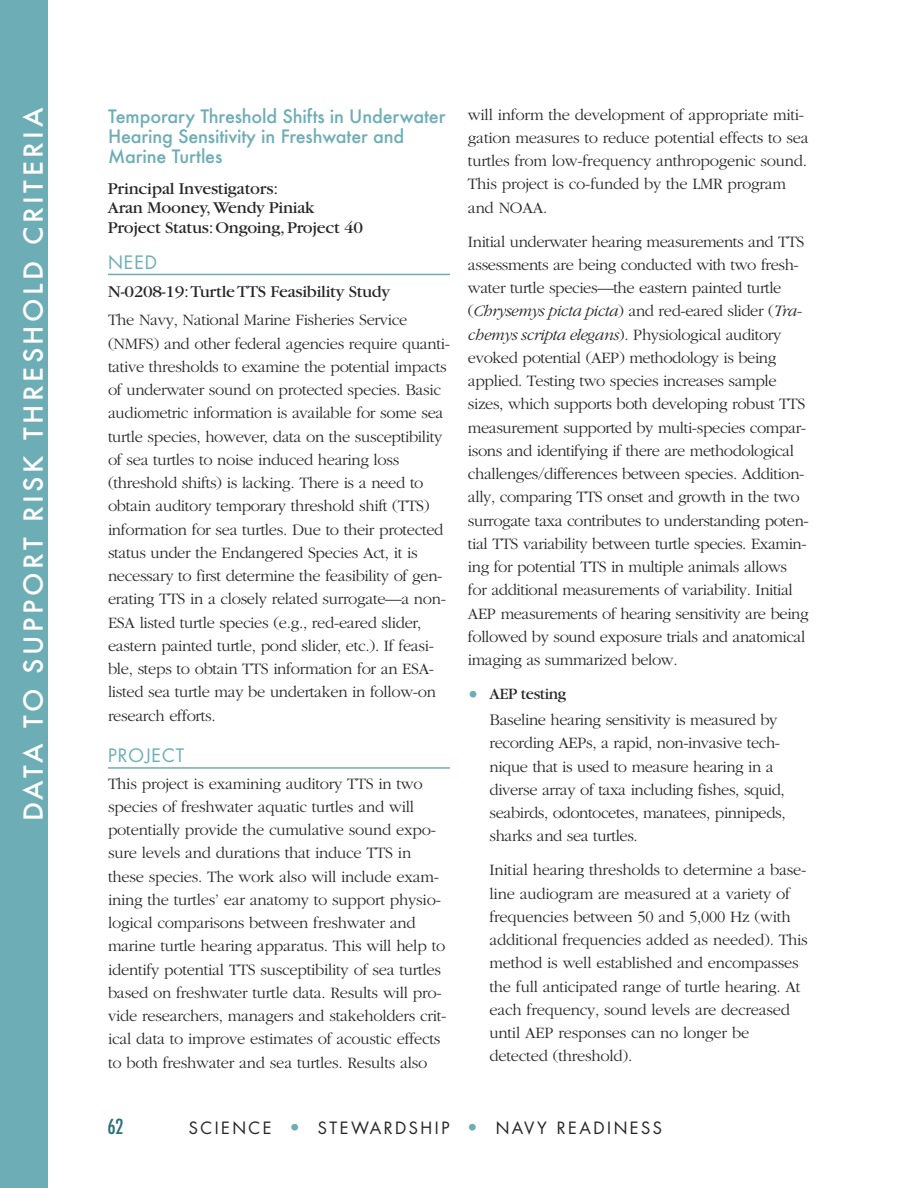
<style>
.page{position:relative;width:918px;height:1188px;background:#fff}
.page>*{position:absolute;margin:0;border:0;box-sizing:border-box;transform-origin:0 0}
.t1{font:500 25.5px "Futura";letter-spacing:.135em;color:#fff}
.t2{font:condensed 20.25px "Futura";color:#30707e}
.t3{font:500 18px/20.2px "Futura";letter-spacing:-.01em;color:#6daeb6}
.t4{font:18px "Futura";letter-spacing:.05em;color:#6daeb6}
.t5{font:17.25px/19.5px "Garamond";letter-spacing:-.015em;color:#272526;scale:1.05 1}
.t6{font:300 16.5px/23.2px "Garamond";letter-spacing:-.02em;color:#272526}
.t7{font:16.5px "Futura";letter-spacing:.15em;color:#272526}
.t8{font:16.5px "Garamond";letter-spacing:-.025em;color:#272526}
.s1{font-style:italic}
.s2{font-family:"Futura";font-size:18px;color:#6daeb6}
.s3{font-size:18px;color:#6daeb6}
</style>
<div class="page">
<div style="left:0;top:0;width:47px;height:1188px;background:#6daeb6"></div>
<hr style="left:108px;top:274px;width:342px;height:1px;background:#6daeb6">
<hr style="left:108px;top:767px;width:342px;height:2px;background:#6daeb6">
<p class="t1" style="left:16px;top:821px;width:715px;rotate:-90deg">DATA TO SUPPORT RISK THRESHOLD CRITERIA</p>
<p class="t3" style="left:108px;top:106px;width:339px">Temporary Threshold Shifts in Underwater<br>Hearing Sensitivity in Freshwater and<br>Marine Turtles</p>
<p class="t5" style="left:108px;top:180px;width:245px">Principal Investigators:<br>Aran Mooney,Wendy Piniak<br>Project Status: Ongoing, Project 40</p>
<p class="t4" style="left:108px;top:254px;width:51px">NEED</p>
<p class="t5" style="left:108px;top:283px;width:270px">N-0208-19: Turtle TTS Feasibility Study</p>
<p class="t6" style="left:108px;top:310px;width:343px">The Navy, National Marine Fisheries Service (NMFS) and other federal agencies require quanti&shy;tative thresholds to examine the potential impacts of underwater sound on protected species. Basic audiometric information is available for some sea turtle species, however, data on the susceptibility of sea turtles to noise induced hearing loss (threshold shifts) is lacking. There is a need to obtain auditory temporary threshold shift (TTS) information for sea turtles. Due to their protected status under the Endangered Species Act, it is necessary to first determine the feasibility of gen&shy;erating TTS in a closely related surrogate—a non-ESA listed turtle species (e.g., red-eared slider, eastern painted turtle, pond slider, etc.). If feasi&shy;ble, steps to obtain TTS information for an ESA&shy;listed sea turtle may be undertaken in follow-on research efforts.</p>
<p class="t4" style="left:108px;top:748px;width:78px">PROJECT</p>
<p class="t6" style="left:108px;top:773px;width:340px">This project is examining auditory TTS in two species of freshwater aquatic turtles and will potentially provide the cumulative sound expo&shy;sure levels and durations that induce TTS in these species. The work also will include exam&shy;ining the turtles’ ear anatomy to support physio&shy;logical comparisons between freshwater and marine turtle hearing apparatus. This will help to identify potential TTS susceptibility of sea turtles based on freshwater turtle data. Results will pro&shy;vide researchers, managers and stakeholders crit&shy;ical data to improve estimates of acoustic effects to both freshwater and sea turtles. Results also</p>
<p class="t6" style="left:468px;top:104px;width:342px">will inform the development of appropriate miti&shy;gation measures to reduce potential effects to sea turtles from low-frequency anthropogenic sound.<br>This project is co-funded by the LMR program and NOAA.</p>
<p class="t6" style="left:468px;top:231px;width:342px">Initial underwater hearing measurements and TTS assessments are being conducted with two fresh&shy;water turtle species—the eastern painted turtle (<span class="s1">Chrysemys picta picta</span>) and red-eared slider (<span class="s1">Tra&shy;chemys scripta elegans</span>). Physiological auditory evoked potential (AEP) methodology is being applied. Testing two species increases sample sizes, which supports both developing robust TTS measurement supported by multi-species compar&shy;isons and identifying if there are methodological challenges/differences between species. Addition&shy;ally, comparing TTS onset and growth in the two surrogate taxa contributes to understanding poten&shy;tial TTS variability between turtle species. Examin&shy;ing for potential TTS in multiple animals allows for additional measurements of variability. Initial AEP measurements of hearing sensitivity are being followed by sound exposure trials and anatomical imaging as summarized below.</p>
<p class="t8" style="left:468px;top:688px;width:100px"><span class="s2">•</span> AEP testing</p>
<p class="t6" style="left:490px;top:710px;width:298px">Baseline hearing sensitivity is measured by recording AEPs, a rapid, non-invasive tech&shy;nique that is used to measure hearing in a diverse array of taxa including fishes, squid, seabirds, odontocetes, manatees, pinnipeds, sharks and sea turtles.</p>
<p class="t6" style="left:490px;top:860px;width:320px">Initial hearing thresholds to determine a base&shy;line audiogram are measured at a variety of frequencies between 50 and 5,000 Hz (with additional frequencies added as needed). This method is well established and encompasses the full anticipated range of turtle hearing. At each frequency, sound levels are decreased until AEP responses can no longer be detected (threshold).</p>
<p class="t2" style="left:107px;top:1117px;width:18px">62</p>
<p class="t7" style="left:189px;top:1120px;width:475px">SCIENCE <span class="s3">•</span> STEWARDSHIP <span class="s3">•</span> NAVY READINESS</p>
</div>
